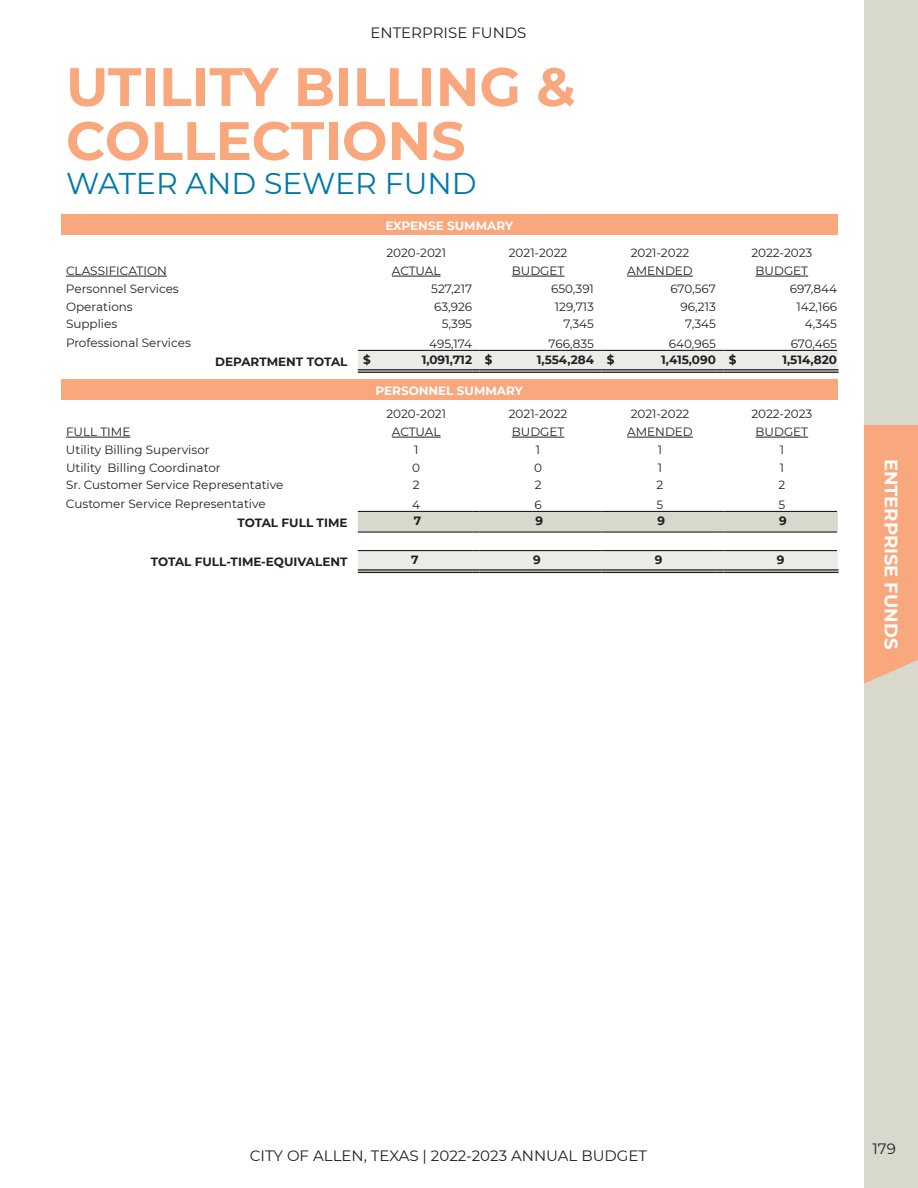
<style>
.page{position:relative;width:918px;height:1188px;background:#fff}
.page>*{position:absolute;margin:0;border:0;box-sizing:border-box;transform-origin:0 0}
.t1{font:700 54px/54px "Montserrat";color:#f9a77d}
.t2{font:30px "Montserrat";color:#0079a8}
.t3{font:700 18px "Montserrat";color:#fff}
.t4{font:15px "Montserrat";color:#231f20}
.t5{font:12px "Montserrat";color:#231f20}
.t6{font:700 12px "Montserrat";color:#231f20}
.t7{font:700 12px "Montserrat";color:#fff}
</style>
<div class="page">
<div style="left:61px;top:214px;width:777px;height:20px;background:#f9a77d"></div>
<svg style="left:358px;top:350px;width:480px;height:23px;background:#cececa"></svg>
<hr style="left:723px;top:369px;width:115px;height:1px;background:#231f20">
<hr style="left:723px;top:372px;width:115px;height:1px;background:#231f20">
<hr style="left:66px;top:276px;width:101px;height:1px;background:#231f20">
<hr style="left:392px;top:276px;width:49px;height:1px;background:#231f20">
<hr style="left:512px;top:276px;width:52px;height:1px;background:#231f20">
<hr style="left:627px;top:276px;width:66px;height:1px;background:#231f20">
<hr style="left:756px;top:276px;width:52px;height:1px;background:#231f20">
<div style="left:61px;top:380px;width:777px;height:20px;background:#f9a77d"></div>
<svg style="left:358px;top:511px;width:480px;height:22px;background:#c8c8be"></svg>
<hr style="left:723px;top:531px;width:114px;height:2px;background:#231f20">
<svg style="left:358px;top:550px;width:480px;height:23px;background:#cececa"></svg>
<hr style="left:723px;top:569px;width:115px;height:2px;background:#231f20">
<hr style="left:723px;top:572px;width:115px;height:1px;background:#231f20">
<hr style="left:66px;top:437px;width:64px;height:1px;background:#231f20">
<hr style="left:392px;top:437px;width:49px;height:1px;background:#231f20">
<hr style="left:512px;top:437px;width:52px;height:1px;background:#231f20">
<hr style="left:627px;top:437px;width:66px;height:1px;background:#231f20">
<hr style="left:756px;top:437px;width:52px;height:1px;background:#231f20">
<div style="left:864px;top:0;width:54px;height:1188px;background:#d8d8cd"></div>
<div style="left:864px;top:425px;width:54px;height:259px;background:#f9a77d"></div>
<p class="t4" style="left:370px;top:22px;width:158px">ENTERPRISE FUNDS</p>
<p class="t1" style="left:66px;top:57px;width:511px">UTILITY BILLING &amp;<br>COLLECTIONS</p>
<p class="t2" style="left:66px;top:162px;width:412px">WATER AND SEWER FUND</p>
<p class="t7" style="left:385px;top:217px;width:129px">EXPENSE SUMMARY</p>
<p class="t5" style="left:386px;top:245px;width:61px">2020-2021</p>
<p class="t5" style="left:509px;top:245px;width:60px">2021-2022</p>
<p class="t5" style="left:631px;top:245px;width:60px">2021-2022</p>
<p class="t5" style="left:751px;top:245px;width:62px">2022-2023</p>
<p class="t5" style="left:66px;top:263px;width:102px">CLASSIFICATION</p>
<p class="t5" style="left:392px;top:263px;width:50px">ACTUAL</p>
<p class="t5" style="left:512px;top:263px;width:54px">BUDGET</p>
<p class="t5" style="left:627px;top:263px;width:67px">AMENDED</p>
<p class="t5" style="left:756px;top:263px;width:54px">BUDGET</p>
<p class="t5" style="left:66px;top:280px;width:114px">Personnel Services</p>
<p class="t5" style="left:431px;top:280px;width:42px">527,217</p>
<p class="t5" style="left:551px;top:280px;width:44px">650,391</p>
<p class="t5" style="left:670px;top:280px;width:47px">670,567</p>
<p class="t5" style="left:790px;top:280px;width:49px">697,844</p>
<p class="t5" style="left:66px;top:298px;width:68px">Operations</p>
<p class="t5" style="left:434px;top:298px;width:39px">63,926</p>
<p class="t5" style="left:555px;top:298px;width:41px">129,713</p>
<p class="t5" style="left:681px;top:298px;width:37px">96,213</p>
<p class="t5" style="left:796px;top:298px;width:42px">142,166</p>
<p class="t5" style="left:66px;top:316px;width:53px">Supplies</p>
<p class="t5" style="left:442px;top:316px;width:32px">5,395</p>
<p class="t5" style="left:563px;top:316px;width:32px">7,345</p>
<p class="t5" style="left:685px;top:316px;width:32px">7,345</p>
<p class="t5" style="left:805px;top:316px;width:34px">4,345</p>
<p class="t5" style="left:66px;top:334px;width:126px">Professional Services</p>
<p class="t5" style="left:429px;top:335px;width:44px">495,174</p>
<p class="t5" style="left:549px;top:335px;width:47px">766,835</p>
<p class="t5" style="left:669px;top:335px;width:49px">640,965</p>
<p class="t5" style="left:791px;top:335px;width:48px">670,465</p>
<p class="t6" style="left:215px;top:353px;width:134px">DEPARTMENT TOTAL</p>
<p class="t6" style="left:363px;top:351px;width:9px">$</p>
<p class="t6" style="left:422px;top:351px;width:52px">1,091,712</p>
<p class="t6" style="left:485px;top:351px;width:9px">$</p>
<p class="t6" style="left:537px;top:351px;width:59px">1,554,284</p>
<p class="t6" style="left:607px;top:351px;width:9px">$</p>
<p class="t6" style="left:661px;top:351px;width:56px">1,415,090</p>
<p class="t6" style="left:729px;top:351px;width:9px">$</p>
<p class="t6" style="left:782px;top:351px;width:56px">1,514,820</p>
<p class="t7" style="left:376px;top:383px;width:149px">PERSONNEL SUMMARY</p>
<p class="t5" style="left:386px;top:406px;width:61px">2020-2021</p>
<p class="t5" style="left:509px;top:406px;width:60px">2021-2022</p>
<p class="t5" style="left:631px;top:406px;width:60px">2021-2022</p>
<p class="t5" style="left:751px;top:406px;width:62px">2022-2023</p>
<p class="t5" style="left:66px;top:424px;width:66px">FULL TIME</p>
<p class="t5" style="left:392px;top:424px;width:50px">ACTUAL</p>
<p class="t5" style="left:512px;top:424px;width:54px">BUDGET</p>
<p class="t5" style="left:627px;top:424px;width:67px">AMENDED</p>
<p class="t5" style="left:756px;top:424px;width:54px">BUDGET</p>
<p class="t5" style="left:66px;top:441px;width:145px">Utility Billing Supervisor</p>
<p class="t5" style="left:414px;top:441px;width:6px">1</p>
<p class="t5" style="left:536px;top:441px;width:6px">1</p>
<p class="t5" style="left:658px;top:441px;width:6px">1</p>
<p class="t5" style="left:780px;top:441px;width:6px">1</p>
<p class="t5" style="left:66px;top:459px;width:156px">Utility Billing Coordinator</p>
<p class="t5" style="left:412px;top:459px;width:9px">0</p>
<p class="t5" style="left:534px;top:459px;width:9px">0</p>
<p class="t5" style="left:658px;top:459px;width:6px">1</p>
<p class="t5" style="left:780px;top:459px;width:6px">1</p>
<p class="t5" style="left:66px;top:477px;width:219px">Sr. Customer Service Representative</p>
<p class="t5" style="left:413px;top:477px;width:8px">2</p>
<p class="t5" style="left:535px;top:477px;width:8px">2</p>
<p class="t5" style="left:657px;top:477px;width:8px">2</p>
<p class="t5" style="left:778px;top:477px;width:8px">2</p>
<p class="t5" style="left:66px;top:495px;width:201px">Customer Service Representative</p>
<p class="t5" style="left:412px;top:496px;width:9px">4</p>
<p class="t5" style="left:534px;top:496px;width:9px">6</p>
<p class="t5" style="left:657px;top:496px;width:8px">5</p>
<p class="t5" style="left:778px;top:496px;width:8px">5</p>
<p class="t6" style="left:238px;top:514px;width:112px">TOTAL FULL TIME</p>
<p class="t6" style="left:414px;top:512px;width:9px">7</p>
<p class="t6" style="left:536px;top:512px;width:9px">9</p>
<p class="t6" style="left:658px;top:512px;width:9px">9</p>
<p class="t6" style="left:779px;top:512px;width:9px">9</p>
<p class="t6" style="left:151px;top:553px;width:198px">TOTAL FULL-TIME-EQUIVALENT</p>
<p class="t6" style="left:411px;top:552px;width:9px">7</p>
<p class="t6" style="left:533px;top:552px;width:9px">9</p>
<p class="t6" style="left:655px;top:552px;width:9px">9</p>
<p class="t6" style="left:777px;top:552px;width:9px">9</p>
<h3 class="t3" style="left:904px;top:459px;width:192px;rotate:90deg">ENTERPRISE FUNDS</h3>
<p class="t4" style="left:250px;top:1145px;width:399px">CITY OF ALLEN, TEXAS | 2022-2023 ANNUAL BUDGET</p>
<p class="t4" style="left:873px;top:1138px;width:25px">179</p>
</div>
